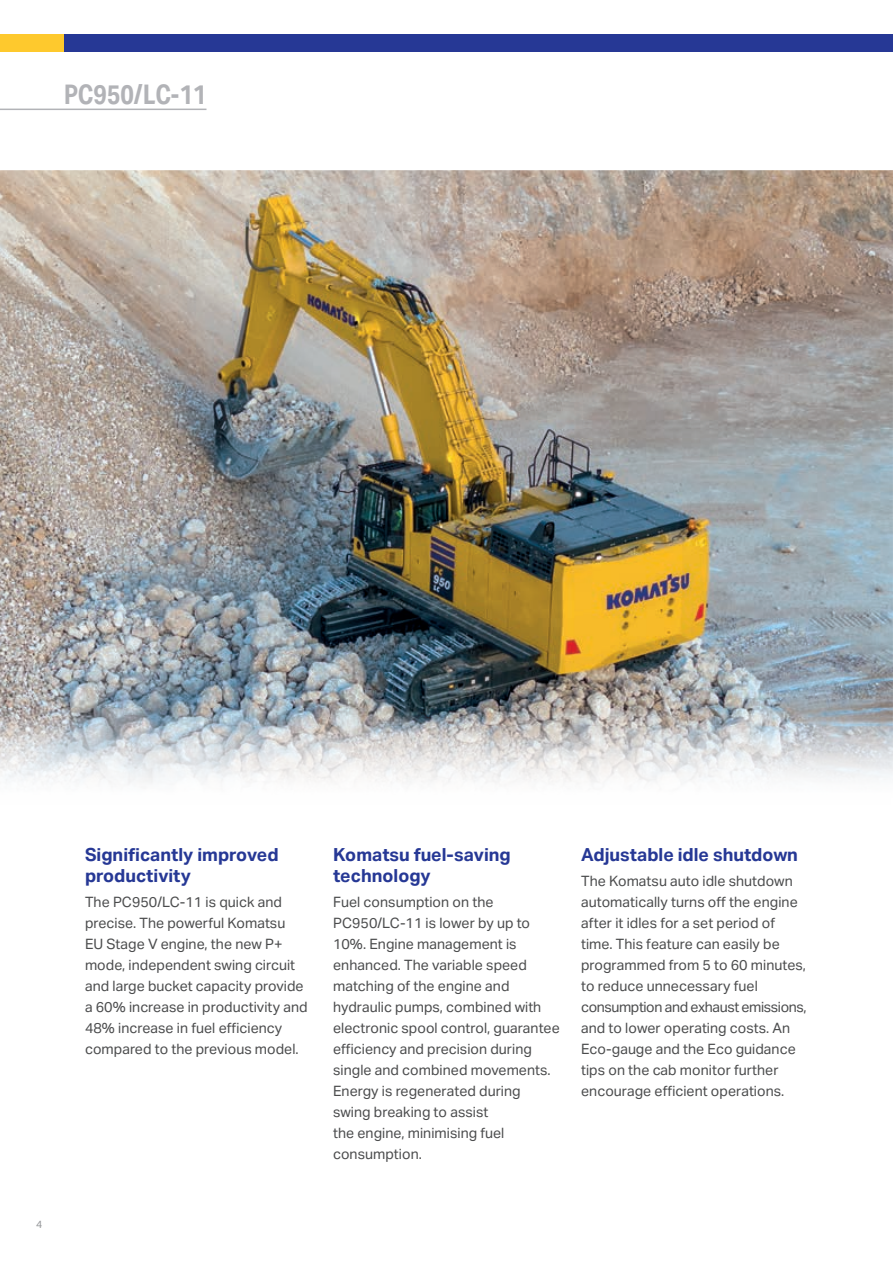
<style>
.page{position:relative;width:893px;height:1263px;background:#fff}
.page>*{position:absolute;margin:0;border:0;box-sizing:border-box;transform-origin:0 0}
.t1{font:700 27px "Aktiv Grotesk Cd";color:#b2b3b7}
.t2{font:700 18px/21px "Aktiv Grotesk";color:#263895}
.t3{font:14.25px/21px "Aktiv Grotesk";color:#4b4c4d}
.t4{font:10.5px "Aktiv Grotesk";color:#939598}
</style>
<div class="page">
<img style="left:0;top:170px;width:893px;height:614px">
<hr style="left:0;top:109px;width:206px;height:1px;background:#b2b3b7">
<div style="left:0;top:34px;width:143px;height:17px;background:#fec92d"></div>
<div style="left:64px;top:34px;width:829px;height:17px;background:#263895"></div>
<h1 class="t1" style="left:64px;top:79px;width:144px">PC950/LC-11</h1>
<p class="t4" style="left:36px;top:1218px;width:8px">4</p>
<p class="t2" style="left:85px;top:844px;width:195px">Significantly improved productivity</p>
<p class="t3" style="left:85px;top:891px;width:224px">The PC950/LC-11 is quick and precise. The powerful Komatsu<br>EU Stage V engine, the new P+ mode, independent swing circuit and large bucket capacity provide a 60% increase in productivity and<br>48% increase in fuel efficiency compared to the previous model.</p>
<p class="t2" style="left:333px;top:844px;width:179px">Komatsu fuel-saving technology</p>
<p class="t3" style="left:333px;top:891px;width:228px">Fuel consumption on the<br>PC950/LC-11 is lower by up to<br>10%. Engine management is enhanced. The variable speed matching of the engine and hydraulic pumps, combined with electronic spool control, guarantee efficiency and precision during single and combined movements.<br>Energy is regenerated during swing breaking to assist<br>the engine, minimising fuel consumption.</p>
<p class="t2" style="left:581px;top:844px;width:218px">Adjustable idle shutdown</p>
<p class="t3" style="left:581px;top:870px;width:227px">The Komatsu auto idle shutdown automatically turns off the engine after it idles for a set period of time. This feature can easily be programmed from 5 to 60 minutes, to reduce unnecessary fuel consumption and exhaust emissions, and to lower operating costs. An<br>Eco-gauge and the Eco guidance tips on the cab monitor further encourage efficient operations.</p>
</div>
